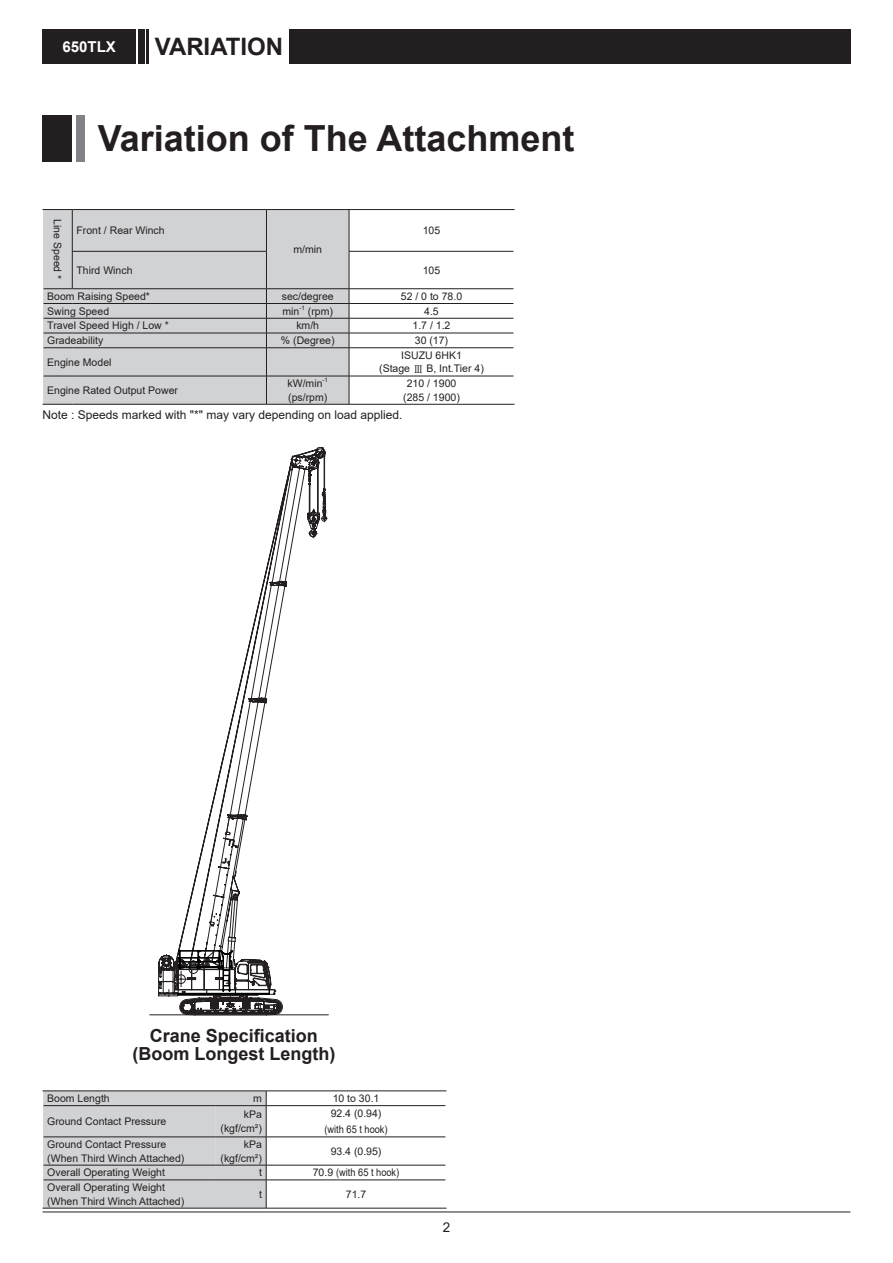
<style>
.page{position:relative;width:893px;height:1263px;background:#fff}
.page>*{position:absolute;margin:0;border:0;box-sizing:border-box;transform-origin:0 0}
.t1{font:700 36px "Arial";color:#231f20}
.t2{font:700 24px "Arial";color:#231f20}
.t3{font:700 18px/18px "Arial";color:#231f20;text-align:center}
.t4{font:700 15px "Arial";color:#fff}
.t5{font:13.5px "Arial";color:#231f20}
.t6{font:12px "Arial";color:#231f20}
.t7{font:10.5px/13.5px "Arial";color:#231f20;text-align:center}
.t8{font:6.15px "Arial";color:#231f20}
.s1{font-family:"Koz Min Pro"}
</style>
<div class="page">
<hr style="left:43px;top:1211px;width:807px;height:1px;background:#231f20">
<div style="left:289px;top:30px;width:561px;height:34px;background:#231f20"></div>
<div style="left:138px;top:30px;width:7px;height:34px;background:#231f20"></div>
<hr style="left:147px;top:30px;width:2px;height:34px;background:#231f20">
<div style="left:43px;top:30px;width:93px;height:34px;background:#231f20"></div>
<div style="left:43px;top:115px;width:29px;height:47px;background:#231f20"></div>
<div style="left:77px;top:115px;width:8px;height:47px;background:#808285"></div>
<svg style="left:149px;top:447px;width:180px;height:568px"></svg>
<div style="left:43px;top:210px;width:306px;height:194px;background:#d1d2d4"></div>
<svg style="left:43px;top:209px;width:29px;height:1px"></svg>
<hr style="left:72px;top:210px;width:1px;height:41px;background:#231f20">
<hr style="left:72px;top:209px;width:194px;height:1px;background:#231f20">
<hr style="left:266px;top:210px;width:1px;height:41px;background:#231f20">
<hr style="left:266px;top:209px;width:83px;height:1px;background:#231f20">
<hr style="left:349px;top:210px;width:1px;height:41px;background:#231f20">
<hr style="left:349px;top:209px;width:165px;height:1px;background:#231f20">
<hr style="left:72px;top:251px;width:1px;height:38px;background:#231f20">
<hr style="left:266px;top:251px;width:1px;height:38px;background:#231f20">
<hr style="left:72px;top:251px;width:195px;height:1px;background:#231f20">
<hr style="left:349px;top:251px;width:1px;height:38px;background:#231f20">
<hr style="left:349px;top:251px;width:164px;height:1px;background:#231f20">
<svg style="left:44px;top:288px;width:28px;height:1px"></svg>
<hr style="left:72px;top:288px;width:194px;height:1px;background:#231f20">
<svg style="left:44px;top:303px;width:28px;height:1px"></svg>
<hr style="left:72px;top:303px;width:194px;height:1px;background:#231f20">
<hr style="left:266px;top:288px;width:83px;height:1px;background:#231f20">
<hr style="left:266px;top:303px;width:83px;height:1px;background:#231f20">
<hr style="left:349px;top:288px;width:164px;height:1px;background:#231f20">
<hr style="left:349px;top:303px;width:164px;height:1px;background:#231f20">
<svg style="left:44px;top:318px;width:28px;height:1px"></svg>
<hr style="left:72px;top:318px;width:194px;height:1px;background:#231f20">
<hr style="left:266px;top:318px;width:83px;height:1px;background:#231f20">
<hr style="left:349px;top:318px;width:164px;height:1px;background:#231f20">
<svg style="left:44px;top:333px;width:28px;height:1px"></svg>
<hr style="left:72px;top:333px;width:194px;height:1px;background:#231f20">
<hr style="left:266px;top:333px;width:83px;height:1px;background:#231f20">
<hr style="left:349px;top:333px;width:164px;height:1px;background:#231f20">
<svg style="left:44px;top:347px;width:28px;height:1px"></svg>
<hr style="left:72px;top:347px;width:194px;height:1px;background:#231f20">
<hr style="left:266px;top:347px;width:83px;height:1px;background:#231f20">
<hr style="left:349px;top:347px;width:164px;height:1px;background:#231f20">
<svg style="left:44px;top:376px;width:28px;height:1px"></svg>
<hr style="left:72px;top:376px;width:194px;height:1px;background:#231f20">
<svg style="left:43px;top:404px;width:29px;height:1px"></svg>
<hr style="left:72px;top:404px;width:194px;height:1px;background:#231f20">
<svg style="left:266px;top:289px;width:1px;height:115px"></svg>
<hr style="left:266px;top:376px;width:83px;height:1px;background:#231f20">
<hr style="left:266px;top:404px;width:83px;height:1px;background:#231f20">
<svg style="left:349px;top:289px;width:1px;height:115px"></svg>
<hr style="left:349px;top:376px;width:164px;height:1px;background:#231f20">
<hr style="left:349px;top:404px;width:165px;height:1px;background:#231f20">
<hr style="left:43px;top:1090px;width:173px;height:1px;background:#231f20">
<hr style="left:216px;top:1090px;width:50px;height:1px;background:#231f20">
<hr style="left:266px;top:1090px;width:180px;height:1px;background:#231f20">
<hr style="left:266px;top:1105px;width:179px;height:1px;background:#231f20">
<hr style="left:43px;top:1208px;width:173px;height:1px;background:#231f20">
<hr style="left:216px;top:1208px;width:50px;height:1px;background:#231f20">
<svg style="left:43px;top:1091px;width:224px;height:117px;background:#c9cacb"></svg>
<hr style="left:266px;top:1136px;width:179px;height:1px;background:#231f20">
<hr style="left:266px;top:1165px;width:179px;height:1px;background:#231f20">
<hr style="left:266px;top:1179px;width:179px;height:1px;background:#231f20">
<hr style="left:266px;top:1208px;width:180px;height:1px;background:#231f20">
<h3 class="t4" style="left:63px;top:36px;width:55px">650TLX</h3>
<h2 class="t2" style="left:155px;top:30px;width:130px">VARIATION</h2>
<h1 class="t1" style="left:98px;top:113px;width:478px">Variation of The Attachment</h1>
<p class="t7" style="left:64px;top:219px;width:62px;rotate:90deg">Line Speed *</p>
<p class="t7" style="left:77px;top:224px;width:90px">Front / Rear Winch</p>
<p class="t7" style="left:423px;top:224px;width:19px">105</p>
<p class="t7" style="left:293px;top:242px;width:30px">m/min</p>
<p class="t7" style="left:77px;top:263px;width:58px">Third Winch</p>
<p class="t7" style="left:423px;top:263px;width:19px">105</p>
<p class="t7" style="left:47px;top:289px;width:104px">Boom Raising Speed*</p>
<p class="t7" style="left:282px;top:289px;width:53px">sec/degree</p>
<p class="t7" style="left:401px;top:289px;width:63px">52 / 0 to 78.0</p>
<p class="t7" style="left:47px;top:304px;width:63px">Swing Speed</p>
<p class="t7" style="left:283px;top:304px;width:18px">min</p>
<p class="t8" style="left:299px;top:303px;width:7px">-1</p>
<p class="t7" style="left:308px;top:304px;width:27px">(rpm)</p>
<p class="t7" style="left:424px;top:304px;width:16px">4.5</p>
<p class="t7" style="left:47px;top:319px;width:123px">Travel Speed High / Low *</p>
<p class="t7" style="left:296px;top:319px;width:24px">km/h</p>
<p class="t7" style="left:413px;top:319px;width:39px">1.7 / 1.2</p>
<p class="t7" style="left:47px;top:334px;width:58px">Gradeability</p>
<p class="t7" style="left:281px;top:334px;width:55px">% (Degree)</p>
<p class="t7" style="left:415px;top:334px;width:35px">30 (17)</p>
<p class="t7" style="left:47px;top:355px;width:66px">Engine Model</p>
<p class="t7" style="left:379px;top:348px;width:106px">ISUZU 6HK1<br>(Stage <span class="s1">Ⅲ</span> B, Int.Tier 4)</p>
<p class="t7" style="left:47px;top:383px;width:132px">Engine Rated Output Power</p>
<p class="t7" style="left:288px;top:377px;width:36px">kW/min</p>
<p class="t8" style="left:323px;top:376px;width:7px">-1</p>
<p class="t7" style="left:288px;top:390px;width:41px">(ps/rpm)</p>
<p class="t7" style="left:403px;top:377px;width:58px">210 / 1900 (285 / 1900)</p>
<p class="t6" style="left:43px;top:406px;width:362px">Note : Speeds marked with "*" may vary depending on load applied.</p>
<h3 class="t3" style="left:132px;top:1026px;width:204px">Crane Specification (Boom Longest Length)</h3>
<p class="t7" style="left:47px;top:1091px;width:64px">Boom Length</p>
<p class="t7" style="left:253px;top:1091px;width:10px">m</p>
<p class="t7" style="left:333px;top:1091px;width:48px">10 to 30.1</p>
<p class="t7" style="left:47px;top:1114px;width:121px">Ground Contact Pressure</p>
<p class="t7" style="left:221px;top:1108px;width:43px;text-align:right">kPa (kgf/cm²)</p>
<p class="t7" style="left:324px;top:1105px;width:65px;line-height:16.5px">92.4 (0.94) (with 65 t hook)</p>
<p class="t7" style="left:47px;top:1137px;width:139px;text-align:left">Ground Contact Pressure (When Third Winch Attached)</p>
<p class="t7" style="left:221px;top:1137px;width:43px;text-align:right">kPa (kgf/cm²)</p>
<p class="t7" style="left:331px;top:1144px;width:52px">93.4 (0.95)</p>
<p class="t7" style="left:47px;top:1166px;width:119px">Overall Operating Weight</p>
<p class="t7" style="left:259px;top:1166px;width:4px">t</p>
<p class="t7" style="left:313px;top:1166px;width:88px">70.9 (with 65 t hook)</p>
<p class="t7" style="left:47px;top:1180px;width:138px;text-align:left">Overall Operating Weight (When Third Winch Attached)</p>
<p class="t7" style="left:259px;top:1187px;width:4px">t</p>
<p class="t7" style="left:346px;top:1187px;width:22px">71.7</p>
<p class="t5" style="left:443px;top:1217px;width:9px">2</p>
</div>
